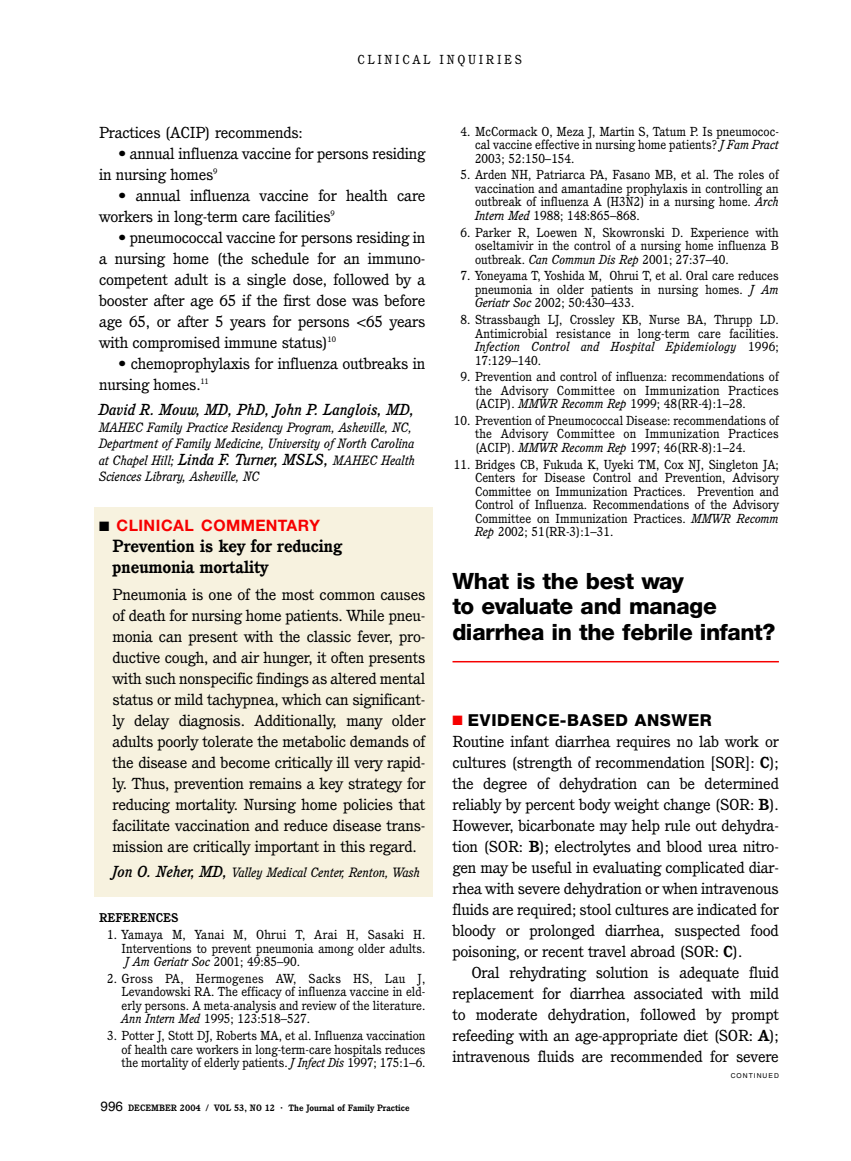
<style>
.page{position:relative;width:851px;height:1161px;background:#fff}
.page>*{position:absolute;margin:0;border:0;box-sizing:border-box;transform-origin:0 0}
.t1{font:800 22.5px/25.5px "Helvetica Neue";letter-spacing:-.015em;color:#000}
.t2{font:700 17.25px/21px "Cushing";color:#000}
.t3{font:800 16.5px "Helvetica Neue";letter-spacing:.045em;color:#000}
.t4{font:700 15.75px "Helvetica Neue";letter-spacing:.03em;color:#f60000}
.t5{font:15.6px/21px "Cushing";letter-spacing:-.015em;color:#000;text-align:justify;scale:1.06 1}
.t6{font:italic 500 15.6px "Cushing";color:#000}
.t7{font:italic 13.2px/16.5px "Cushing";color:#000}
.t8{font:12.75px/13.5px "Cushing";color:#000;text-align:justify}
.t9{font:12.75px "Cushing";letter-spacing:.21em;color:#000}
.t10{font:700 12.3px "Cushing";color:#000}
.t11{font:700 9px "Cushing";color:#000}
.t12{font:6.75px "Helvetica";letter-spacing:.15em;color:#000}
.s1{font-weight:500;font-size:15.6px}
.s2{color:#000}
.s3{font-style:italic}
.s4{font-family:"Helvetica";font-weight:400;font-size:13.5px}
.s5{font-size:10.5px}
.s6{color:#f60000}
.s7{font-weight:700}
</style>
<div class="page">
<svg style="left:94px;top:507px;width:685px;height:390px"></svg>
<p class="t9" style="left:357px;top:54px;width:166px">CLINICAL INQUIRIES</p>
<p class="t5" style="left:99px;top:123px;width:194px">Practices (ACIP) recommends:</p>
<p class="t5" style="left:99px;top:144px;width:309px;text-indent:19px">• annual influenza vaccine for persons residing in nursing homes<sup>9</sup></p>
<p class="t5" style="left:99px;top:186px;width:309px;text-indent:19px">• annual influenza vaccine for health care workers in long-term care facilities<sup>9</sup></p>
<p class="t5" style="left:99px;top:228px;width:309px;text-indent:19px">• pneumococcal vaccine for persons residing in a nursing home (the schedule for an immuno&shy;competent adult is a single dose, followed by a booster after age 65 if the first dose was before age 65, or after 5 years for persons &lt;65 years with compromised immune status)<sup>10</sup></p>
<p class="t5" style="left:99px;top:354px;width:309px;text-indent:19px">• chemoprophylaxis for influenza outbreaks in nursing homes.<sup>11</sup></p>
<p class="t6" style="left:99px;top:404px;width:317px">David R. Mouw, MD, PhD, John P. Langlois, MD,</p>
<p class="t7" style="left:99px;top:420px;width:318px">MAHEC Family Practice Residency Program, Asheville, NC, Department of Family Medicine, University of North Carolina at Chapel Hill; <span class="s1">Linda F. Turner, MSLS,</span> MAHEC Health Sciences Library, Asheville, NC</p>
<p class="t4" style="left:99px;top:520px;width:222px"><span class="s2">■</span> CLINICAL COMMENTARY</p>
<h2 class="t2" style="left:113px;top:537px;width:231px">Prevention is key for reducing pneumonia mortality</h2>
<p class="t5" style="left:113px;top:585px;width:297px">Pneumonia is one of the most common causes of death for nursing home patients. While pneu&shy;monia can present with the classic fever, pro&shy;ductive cough, and air hunger, it often presents with such nonspecific findings as altered mental status or mild tachypnea, which can significant&shy;ly delay diagnosis. Additionally, many older adults poorly tolerate the metabolic demands of the disease and become critically ill very rapid&shy;ly. Thus, prevention remains a key strategy for reducing mortality. Nursing home policies that facilitate vaccination and reduce disease trans&shy;mission are critically important in this regard.</p>
<p class="t7" style="left:113px;top:865px;width:309px"><span class="s1">Jon O. Neher, MD,</span> Valley Medical Center, Renton, Wash</p>
<p class="t10" style="left:99px;top:913px;width:81px">REFERENCES</p>
<p class="t8" style="left:122px;top:929px;width:305px;text-indent:-14px">1. Yamaya M, Yanai M, Ohrui T, Arai H, Sasaki H.<br>Interventions to prevent pneumonia among older adults.<br><span class="s3">J Am Geriatr Soc</span> 2001; 49:85–90.</p>
<p class="t8" style="left:122px;top:973px;width:305px;text-indent:-14px">2. Gross PA, Hermogenes AW, Sacks HS, Lau J, Levandowski RA. The efficacy of influenza vaccine in eld&shy;erly persons. A meta-analysis and review of the literature.<br><span class="s3">Ann Intern Med</span> 1995; 123:518–527.</p>
<p class="t8" style="left:122px;top:1030px;width:305px;text-indent:-14px">3. Potter J, Stott DJ, Roberts MA, et al. Influenza vaccination of health care workers in long-term-care hospitals reduces the mortality of elderly patients. <span class="s3">J Infect Dis</span> 1997; 175:1–6.</p>
<p class="t11" style="left:100px;top:1105px;width:310px"><span class="s4">996</span> DECEMBER 2004 / VOL 53, NO 12 <span class="s5">·</span> The Journal of Family Practice</p>
<p class="t8" style="left:475px;top:125px;width:305px;text-indent:-14px">4. McCormack O, Meza J, Martin S, Tatum P. Is pneumococ&shy;cal vaccine effective in nursing home patients? <span class="s3">J Fam Pract </span>2003; 52:150–154.</p>
<p class="t8" style="left:475px;top:169px;width:305px;text-indent:-14px">5. Arden NH, Patriarca PA, Fasano MB, et al. The roles of vaccination and amantadine prophylaxis in controlling an outbreak of influenza A (H3N2) in a nursing home. <span class="s3">Arch Intern Med</span> 1988; 148:865–868.</p>
<p class="t8" style="left:475px;top:226px;width:305px;text-indent:-14px">6. Parker R, Loewen N, Skowronski D. Experience with oseltamivir in the control of a nursing home influenza B outbreak. <span class="s3">Can Commun Dis Rep</span> 2001; 27:37–40.</p>
<p class="t8" style="left:475px;top:270px;width:305px;text-indent:-14px">7. Yoneyama T, Yoshida M, Ohrui T, et al. Oral care reduces pneumonia in older patients in nursing homes. <span class="s3">J Am Geriatr Soc</span> 2002; 50:430–433.</p>
<p class="t8" style="left:475px;top:314px;width:305px;text-indent:-14px">8. Strassbaugh LJ, Crossley KB, Nurse BA, Thrupp LD.<br>Antimicrobial resistance in long-term care facilities.<br><span class="s3">Infection Control and Hospital Epidemiology</span> 1996; 17:129–140.</p>
<p class="t8" style="left:475px;top:371px;width:305px;text-indent:-14px">9. Prevention and control of influenza: recommendations of the Advisory Committee on Immunization Practices (ACIP). <span class="s3">MMWR Recomm Rep</span> 1999; 48(RR-4):1–28.</p>
<p class="t8" style="left:475px;top:415px;width:305px;text-indent:-21px">10. Prevention of Pneumococcal Disease: recommendations of the Advisory Committee on Immunization Practices (ACIP). <span class="s3">MMWR Recomm Rep</span> 1997; 46(RR-8):1–24.</p>
<p class="t8" style="left:475px;top:459px;width:305px;text-indent:-21px">11. Bridges CB, Fukuda K, Uyeki TM, Cox NJ, Singleton JA; Centers for Disease Control and Prevention, Advisory Committee on Immunization Practices. Prevention and Control of Influenza. Recommendations of the Advisory Committee on Immunization Practices. <span class="s3">MMWR Recomm Rep</span> 2002; 51(RR-3):1–31.</p>
<h1 class="t1" style="left:452px;top:570px;width:324px">What is the best way<br>to evaluate and manage diarrhea in the febrile infant?</h1>
<p class="t3" style="left:452px;top:714px;width:260px"><span class="s6">■</span> EVIDENCE-BASED ANSWER</p>
<p class="t5" style="left:452px;top:732px;width:309px">Routine infant diarrhea requires no lab work or cultures (strength of recommendation [SOR]: <span class="s7">C</span>); the degree of dehydration can be determined reliably by percent body weight change (SOR: <span class="s7">B</span>).<br>However, bicarbonate may help rule out dehydra&shy;tion (SOR: <span class="s7">B</span>); electrolytes and blood urea nitro&shy;gen may be useful in evaluating complicated diar&shy;rhea with severe dehydration or when intravenous fluids are required; stool cultures are indicated for bloody or prolonged diarrhea, suspected food poisoning, or recent travel abroad (SOR: <span class="s7">C</span>).</p>
<p class="t5" style="left:452px;top:963px;width:309px;text-indent:19px">Oral rehydrating solution is adequate fluid replacement for diarrhea associated with mild to moderate dehydration, followed by prompt refeeding with an age-appropriate diet (SOR: <span class="s7">A</span>); intravenous fluids are recommended for severe</p>
<p class="t12" style="left:730px;top:1073px;width:50px">CONTINUED</p>
</div>
